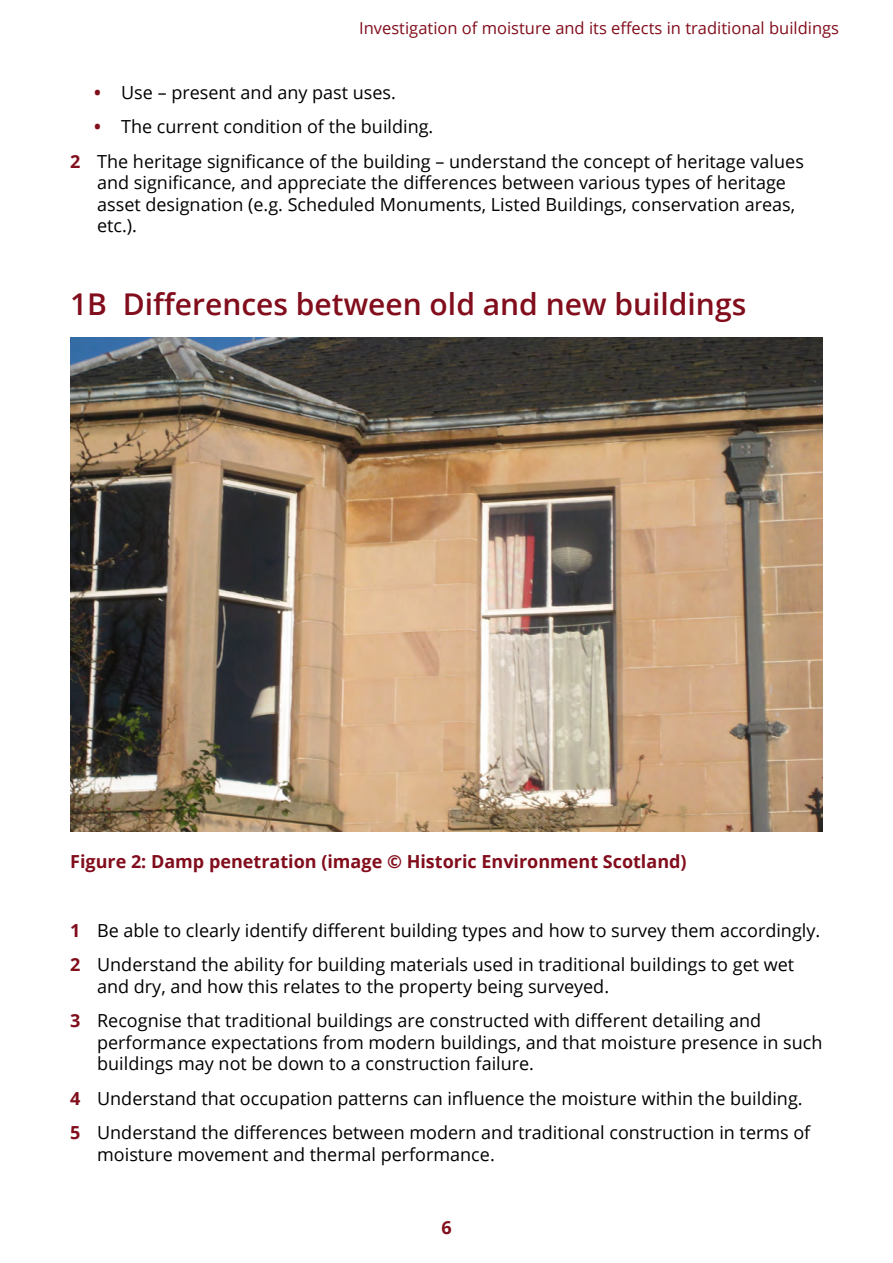
<style>
.page{position:relative;width:893px;height:1263px;background:#fff}
.page>*{position:absolute;margin:0;border:0;box-sizing:border-box;transform-origin:0 0}
.t1{font:600 30px "Open Sans";color:#820d1c}
.t2{font:18px/34.3px "Open Sans";color:#000}
.t3{font:700 18px "Open Sans";color:#820d1c}
.t4{font:16.5px "Open Sans";color:#820d1c}
.s1{font-weight:700;color:#820d1c}
</style>
<div class="page">
<img style="left:70px;top:337px;width:753px;height:494px">
<p class="t4" style="left:359px;top:17px;width:481px">Investigation of moisture and its effects in traditional buildings</p>
<p class="t2" style="left:94px;top:75px;width:303px"><span class="s1">•</span> Use – present and any past uses.</p>
<p class="t2" style="left:70px;top:109px;width:735px;text-indent:24px"><span class="s1">•</span> The current condition of the building.<br><span class="s1">2</span> The heritage significance of the building – understand the concept of heritage values</p>
<p class="t2" style="left:97px;top:171px;width:699px;line-height:21.6px">and significance, and appreciate the differences between various types of heritage asset designation (e.g. Scheduled Monuments, Listed Buildings, conservation areas, etc.).</p>
<h1 class="t1" style="left:70px;top:284px;width:678px">1B Differences between old and new buildings</h1>
<p class="t3" style="left:70px;top:849px;width:618px">Figure 2: Damp penetration (image © Historic Environment Scotland)</p>
<p class="t2" style="left:70px;top:912px;width:752px"><span class="s1">1</span> Be able to clearly identify different building types and how to survey them accordingly.<br><span class="s1">2</span> Understand the ability for building materials used in traditional buildings to get wet</p>
<p class="t2" style="left:70px;top:968px;width:692px;text-indent:27px">and dry, and how this relates to the property being surveyed.<br><span class="s1">3</span> Recognise that traditional buildings are constructed with different detailing and</p>
<p class="t2" style="left:97px;top:1031px;width:727px;line-height:21.6px">performance expectations from modern buildings, and that moisture presence in such buildings may not be down to a construction failure.</p>
<p class="t2" style="left:70px;top:1080px;width:742px"><span class="s1">4</span> Understand that occupation patterns can influence the moisture within the building.<br><span class="s1">5</span> Understand the differences between modern and traditional construction in terms of</p>
<p class="t2" style="left:97px;top:1136px;width:399px">moisture movement and thermal performance.</p>
<p class="t3" style="left:441px;top:1215px;width:12px">6</p>
</div>
